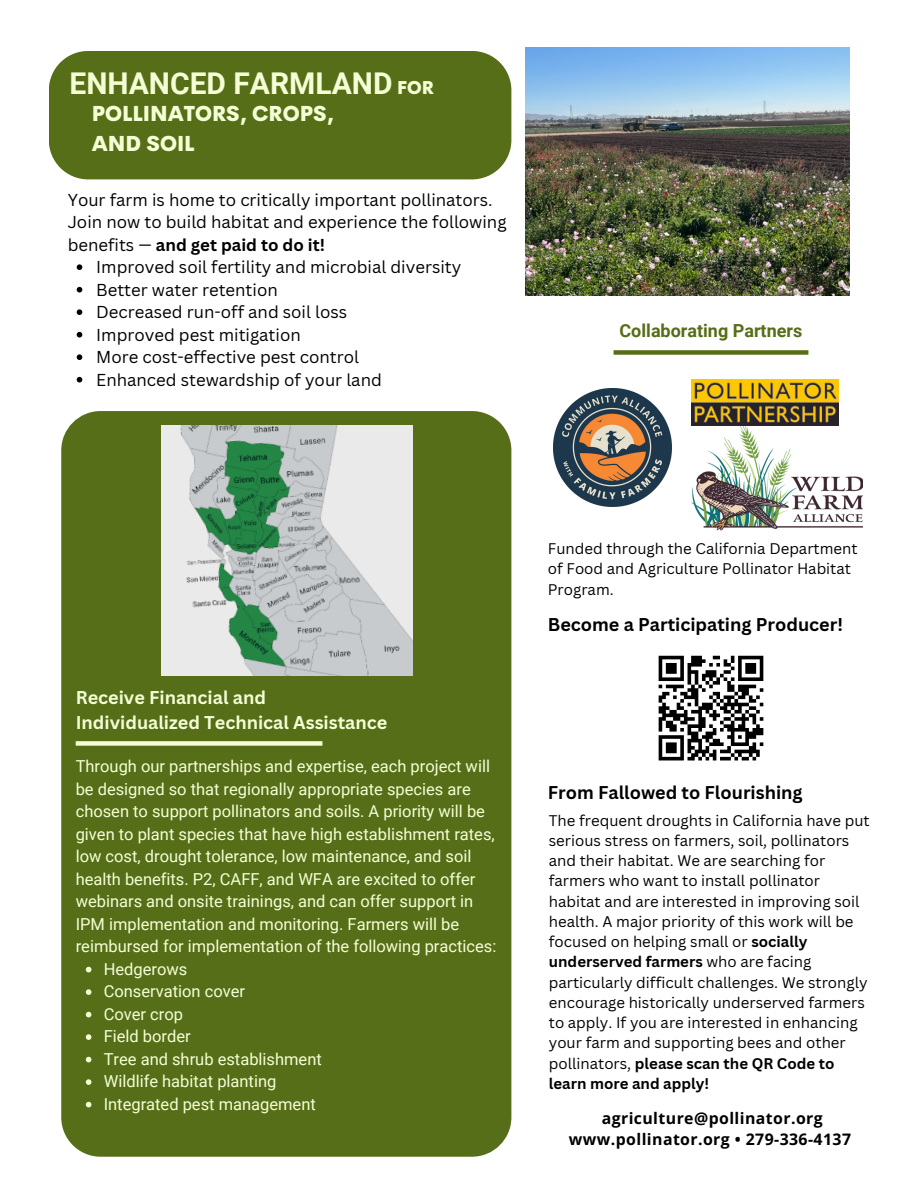
<style>
.page{position:relative;width:918px;height:1188px;background:#fff}
.page>*{position:absolute;margin:0;border:0;box-sizing:border-box;transform-origin:0 0}
.t1{font:700 30px "Roboto";color:#f4ffd5}
.t2{font:800 21px "Cerebri Sans";color:#f4ffd5}
.t3{font:700 18px "Canva Sans";color:#000}
.t4{font:700 18px "Canva Sans";color:#f4ffd5}
.t5{font:700 18px "Roboto";color:#576e18}
.t6{font:800 18px "Cerebri Sans";color:#f4ffd5}
.t7{font:16.8px/22.5px "Canva Sans";color:#000}
.t8{font:16.5px/22.5px "Roboto";color:#f4ffd5}
.t9{font:700 15.9px/21.3px "Open Sans";letter-spacing:.025em;color:#000;text-align:center}
.t10{font:15px/20.2px "Canva Sans";color:#000}
.s1{font-weight:700}
</style>
<div class="page">
<div style="left:61px;top:411px;width:450px;height:746px;background:#576e18"></div>
<div style="left:49px;top:51px;width:462px;height:128px;background:#576e18"></div>
<div style="left:614px;top:350px;width:194px;height:5px;background:#576e18"></div>
<div style="left:76px;top:741px;width:246px;height:5px;background:#f4ffd5"></div>
<svg style="left:658px;top:655px;width:106px;height:106px"></svg>
<img style="left:161px;top:426px;width:251px;height:249px">
<img style="left:691px;top:417px;width:171px;height:113px">
<img style="left:553px;top:388px;width:118px;height:118px">
<img style="left:691px;top:379px;width:147px;height:46px">
<img style="left:525px;top:48px;width:324px;height:247px">
<svg style="left:86px;top:967px;width:5px;height:5px"></svg>
<svg style="left:86px;top:989px;width:5px;height:6px"></svg>
<svg style="left:86px;top:1012px;width:5px;height:5px"></svg>
<svg style="left:86px;top:1034px;width:5px;height:6px"></svg>
<svg style="left:86px;top:1057px;width:5px;height:5px"></svg>
<svg style="left:86px;top:1079px;width:5px;height:6px"></svg>
<svg style="left:86px;top:1102px;width:5px;height:5px"></svg>
<svg style="left:77px;top:264px;width:5px;height:6px"></svg>
<svg style="left:77px;top:287px;width:5px;height:6px"></svg>
<svg style="left:77px;top:309px;width:5px;height:6px"></svg>
<svg style="left:77px;top:332px;width:5px;height:6px"></svg>
<svg style="left:77px;top:354px;width:5px;height:6px"></svg>
<svg style="left:77px;top:377px;width:5px;height:6px"></svg>
<p class="t1" style="left:69px;top:66px;width:325px">ENHANCED FARMLAND</p>
<p class="t2" style="left:92px;top:100px;width:243px">POLLINATORS, CROPS,</p>
<p class="t2" style="left:92px;top:130px;width:104px">AND SOIL</p>
<p class="t6" style="left:397px;top:76px;width:38px">FOR</p>
<p class="t7" style="left:68px;top:188px;width:440px">Your farm is home to critically important pollinators.<br>Join now to build habitat and experience the following benefits — <span class="s1">and get paid to do it!</span></p>
<p class="t7" style="left:96px;top:256px;width:366px">Improved soil fertility and microbial diversity</p>
<p class="t7" style="left:96px;top:278px;width:183px">Better water retention</p>
<p class="t7" style="left:96px;top:301px;width:252px">Decreased run-off and soil loss</p>
<p class="t7" style="left:96px;top:323px;width:206px">Improved pest mitigation</p>
<p class="t7" style="left:96px;top:346px;width:264px">More cost-effective pest control</p>
<p class="t7" style="left:96px;top:368px;width:287px">Enhanced stewardship of your land</p>
<p class="t5" style="left:620px;top:320px;width:184px">Collaborating Partners</p>
<p class="t4" style="left:76px;top:685px;width:192px">Receive Financial and</p>
<p class="t4" style="left:76px;top:709px;width:313px">Individualized Technical Assistance</p>
<p class="t8" style="left:76px;top:755px;width:422px">Through our partnerships and expertise, each project will be designed so that regionally appropriate species are chosen to support pollinators and soils. A priority will be given to plant species that have high establishment rates, low cost, drought tolerance, low maintenance, and soil health benefits. P2, CAFF, and WFA are excited to offer webinars and onsite trainings, and can offer support in IPM implementation and monitoring. Farmers will be reimbursed for implementation of the following practices:</p>
<p class="t8" style="left:104px;top:958px;width:85px">Hedgerows</p>
<p class="t8" style="left:104px;top:980px;width:143px">Conservation cover</p>
<p class="t8" style="left:104px;top:1003px;width:81px">Cover crop</p>
<p class="t8" style="left:104px;top:1025px;width:89px">Field border</p>
<p class="t8" style="left:104px;top:1048px;width:220px">Tree and shrub establishment</p>
<p class="t8" style="left:104px;top:1070px;width:174px">Wildlife habitat planting</p>
<p class="t8" style="left:104px;top:1093px;width:214px">Integrated pest management</p>
<p class="t10" style="left:548px;top:538px;width:311px">Funded through the California Department of Food and Agriculture Pollinator Habitat<br>Program.</p>
<p class="t3" style="left:548px;top:612px;width:297px">Become a Participating Producer!</p>
<p class="t3" style="left:548px;top:779px;width:256px">From Fallowed to Flourishing</p>
<p class="t10" style="left:549px;top:810px;width:322px">The frequent droughts in California have put serious stress on farmers, soil, pollinators and their habitat. We are searching for farmers who want to install pollinator habitat and are interested in improving soil health. A major priority of this work will be focused on helping small or <span class="s1">socially underserved farmers</span> who are facing particularly difficult challenges. We strongly encourage historically underserved farmers to apply. If you are interested in enhancing your farm and supporting bees and other pollinators, <span class="s1">please scan the QR Code to learn more and apply!</span></p>
<p class="t9" style="left:569px;top:1107px;width:284px">agriculture@pollinator.org www.pollinator.org • 279-336-4137</p>
</div>
